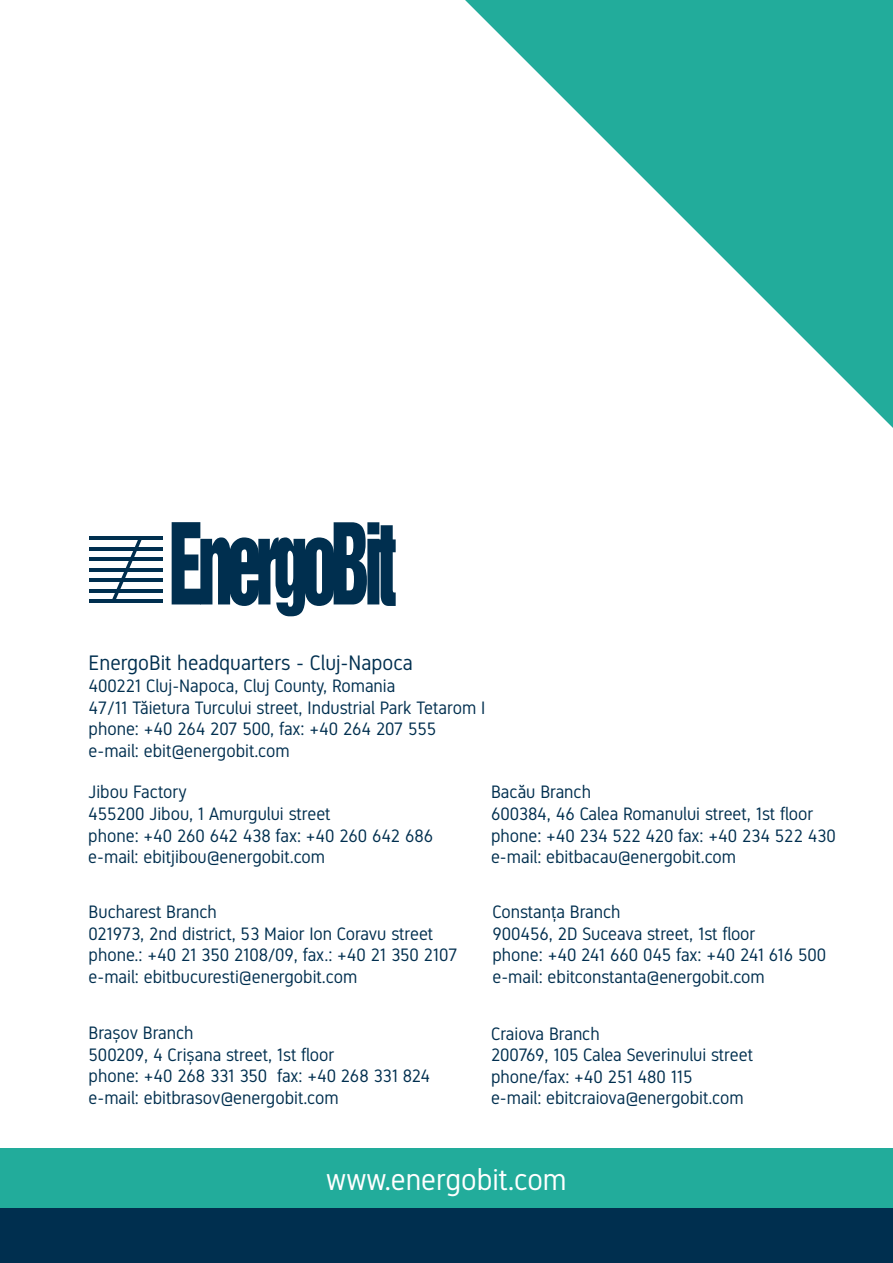
<style>
.page{position:relative;width:893px;height:1263px;background:#fff}
.page>*{position:absolute;margin:0;border:0;box-sizing:border-box;transform-origin:0 0}
.t1{font:30px "Gidole";color:#fff}
.t2{font:21px "Gidole";color:#002f4f}
.t3{font:18px/21.6px "Gidole";color:#002f4f}
</style>
<div class="page">
<div style="left:0;top:1149px;width:893px;height:72px;background:#22ac9b"></div>
<div style="left:0;top:1209px;width:893px;height:54px;background:#002f4f"></div>
<hr style="left:89px;top:599px;width:73px;height:4px;background:#002f4f">
<hr style="left:89px;top:589px;width:73px;height:3px;background:#002f4f">
<hr style="left:89px;top:578px;width:73px;height:4px;background:#002f4f">
<hr style="left:89px;top:568px;width:73px;height:3px;background:#002f4f">
<hr style="left:89px;top:557px;width:73px;height:4px;background:#002f4f">
<hr style="left:89px;top:547px;width:73px;height:4px;background:#002f4f">
<hr style="left:89px;top:537px;width:73px;height:3px;background:#002f4f">
<svg style="left:111px;top:540px;width:31px;height:59px"></svg>
<svg style="left:172px;top:522px;width:224px;height:94px"></svg>
<svg style="left:465px;top:0;width:428px;height:428px"></svg>
<p class="t2" style="left:89px;top:651px;width:326px">EnergoBit headquarters - Cluj-Napoca</p>
<p class="t3" style="left:89px;top:675px;width:398px">400221 Cluj-Napoca, Cluj County, Romania<br>47/11 Tăietura Turcului street, Industrial Park Tetarom I phone: +40 264 207 500, fax: +40 264 207 555 e-mail: ebit@energobit.com</p>
<p class="t3" style="left:88px;top:781px;width:346px">Jibou Factory<br>455200 Jibou, 1 Amurgului street<br>phone: +40 260 642 438 fax: +40 260 642 686 e-mail: ebitjibou@energobit.com</p>
<p class="t3" style="left:89px;top:901px;width:370px">Bucharest Branch<br>021973, 2nd district, 53 Maior Ion Coravu street phone.: +40 21 350 2108/09, fax.: +40 21 350 2107 e-mail: ebitbucuresti@energobit.com</p>
<p class="t3" style="left:89px;top:1022px;width:343px">Brașov Branch<br>500209, 4 Crișana street, 1st floor<br>phone: +40 268 331 350 fax: +40 268 331 824 e-mail: ebitbrasov@energobit.com</p>
<p class="t3" style="left:491px;top:781px;width:346px">Bacău Branch<br>600384, 46 Calea Romanului street, 1st floor phone: +40 234 522 420 fax: +40 234 522 430 e-mail: ebitbacau@energobit.com</p>
<p class="t3" style="left:492px;top:901px;width:335px">Constanța Branch<br>900456, 2D Suceava street, 1st floor<br>phone: +40 241 660 045 fax: +40 241 616 500 e-mail: ebitconstanta@energobit.com</p>
<p class="t3" style="left:491px;top:1022px;width:264px">Craiova Branch<br>200769, 105 Calea Severinului street phone/fax: +40 251 480 115<br>e-mail: ebitcraiova@energobit.com</p>
<h1 class="t1" style="left:326px;top:1162px;width:242px">www.energobit.com</h1>
</div>
